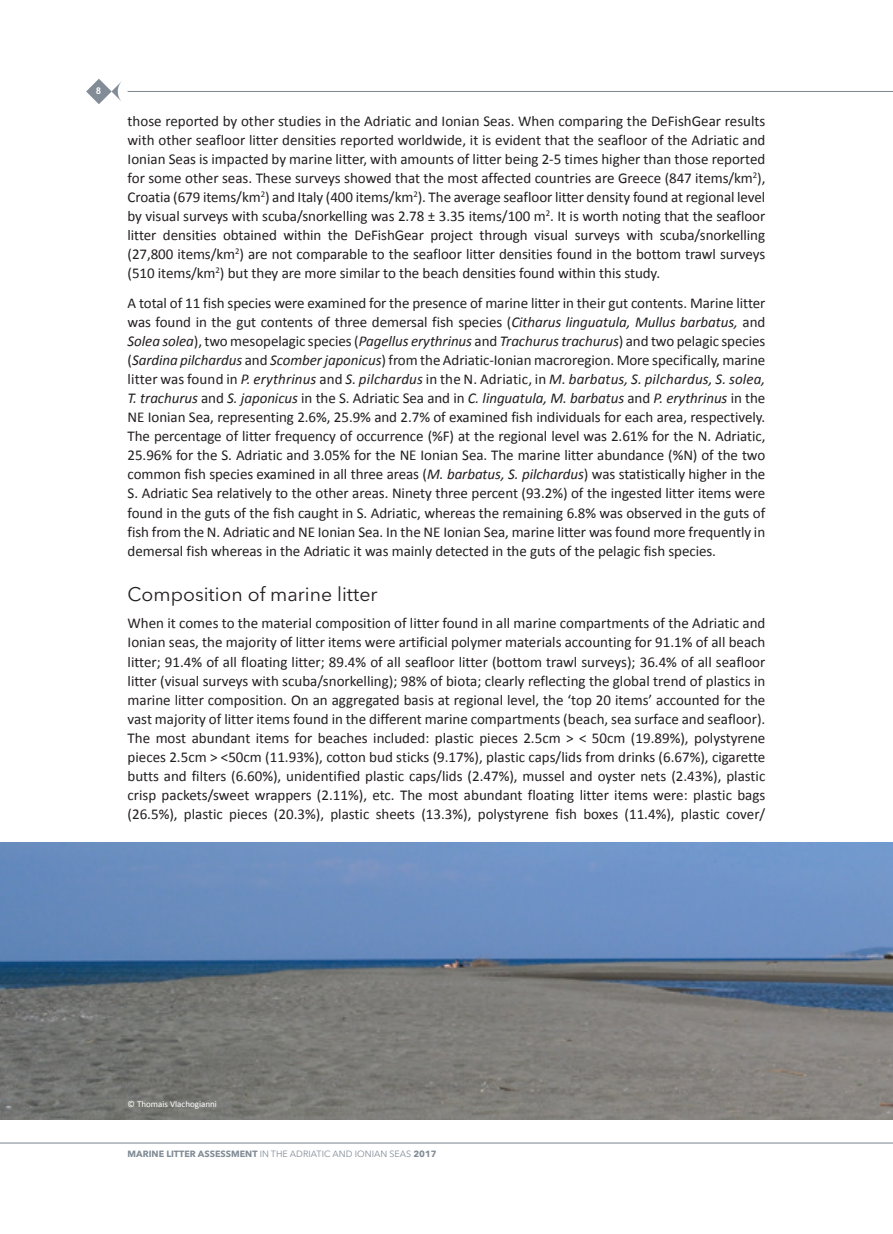
<style>
.page{position:relative;width:893px;height:1234px;background:#fff}
.page>*{position:absolute;margin:0;border:0;box-sizing:border-box;transform-origin:0 0}
.text{font:19.5px "Avenir Next LT Pro";color:#231f20}
.text-2{font:15px/19px "Calibri";letter-spacing:-.005em;color:#231f20;text-align:justify}
.t1{font:700 9.3px "Trebuchet MS";color:#fff}
.t2{font:700 9px "Avenir Next LT Pro";color:#818c96}
.photo_credit{font:9px "Calibri";color:#fff}
.s1{font-style:italic}
.s2{font-weight:400}
</style>
<div class="page">
<svg style="left:86px;top:79px;width:36px;height:25px"></svg>
<hr style="left:128px;top:91px;width:765px;height:1px;background:#818c96">
<hr style="left:0;top:1142px;width:893px;height:1px;background:#818c96">
<img style="left:0;top:842px;width:893px;height:276px">
<p class="t1" style="left:96px;top:85px;width:7px">8</p>
<p class="text-2" style="left:128px;top:111px;width:639px">those reported by other studies in the Adriatic and Ionian Seas. When comparing the DeFishGear results with other seafloor litter densities reported worldwide, it is evident that the seafloor of the Adriatic and Ionian Seas is impacted by marine litter, with amounts of litter being 2-5 times higher than those reported for some other seas. These surveys showed that the most affected countries are Greece (847 items/km<sup>2</sup>), Croatia (679 items/km<sup>2</sup>) and Italy (400 items/km<sup>2</sup>). The average seafloor litter density found at regional level by visual surveys with scuba/snorkelling was 2.78 ± 3.35 items/100 m<sup>2</sup>. It is worth noting that the seafloor litter densities obtained within the DeFishGear project through visual surveys with scuba/snorkelling (27,800 items/km<sup>2</sup>) are not comparable to the seafloor litter densities found in the bottom trawl surveys (510 items/km<sup>2</sup>) but they are more similar to the beach densities found within this study.</p>
<p class="text-2" style="left:128px;top:293px;width:639px">A total of 11 fish species were examined for the presence of marine litter in their gut contents. Marine litter was found in the gut contents of three demersal fish species (<span class="s1">Citharus linguatula, Mullus barbatus,</span> and <span class="s1">Solea solea</span>), two mesopelagic species (<span class="s1">Pagellus erythrinus</span> and <span class="s1">Trachurus trachurus</span>) and two pelagic species (<span class="s1">Sardina pilchardus</span> and <span class="s1">Scomber japonicus</span>) from the Adriatic-Ionian macroregion. More specifically, marine litter was found in <span class="s1">P. erythrinus</span> and <span class="s1">S. pilchardus</span> in the N. Adriatic, in <span class="s1">M. barbatus, S. pilchardus, S. solea, T. trachurus</span> and <span class="s1">S. japonicus</span> in the S. Adriatic Sea and in <span class="s1">C. linguatula, M. barbatus</span> and <span class="s1">P. erythrinus</span> in the NE Ionian Sea, representing 2.6%, 25.9% and 2.7% of examined fish individuals for each area, respectively.<br>The percentage of litter frequency of occurrence (%F) at the regional level was 2.61% for the N. Adriatic, 25.96% for the S. Adriatic and 3.05% for the NE Ionian Sea. The marine litter abundance (%N) of the two common fish species examined in all three areas (<span class="s1">M. barbatus, S. pilchardus</span>) was statistically higher in the S. Adriatic Sea relatively to the other areas. Ninety three percent (93.2%) of the ingested litter items were found in the guts of the fish caught in S. Adriatic, whereas the remaining 6.8% was observed in the guts of fish from the N. Adriatic and NE Ionian Sea. In the NE Ionian Sea, marine litter was found more frequently in demersal fish whereas in the Adriatic it was mainly detected in the guts of the pelagic fish species.</p>
<p class="text" style="left:128px;top:582px;width:251px">Composition of marine litter</p>
<p class="text-2" style="left:128px;top:614px;width:639px">When it comes to the material composition of litter found in all marine compartments of the Adriatic and Ionian seas, the majority of litter items were artificial polymer materials accounting for 91.1% of all beach litter; 91.4% of all floating litter; 89.4% of all seafloor litter (bottom trawl surveys); 36.4% of all seafloor litter (visual surveys with scuba/snorkelling); 98% of biota; clearly reflecting the global trend of plastics in marine litter composition. On an aggregated basis at regional level, the ‘top 20 items’ accounted for the vast majority of litter items found in the different marine compartments (beach, sea surface and seafloor).<br>The most abundant items for beaches included: plastic pieces 2.5cm &gt; &lt; 50cm (19.89%), polystyrene pieces 2.5cm &gt; &lt;50cm (11.93%), cotton bud sticks (9.17%), plastic caps/lids from drinks (6.67%), cigarette butts and filters (6.60%), unidentified plastic caps/lids (2.47%), mussel and oyster nets (2.43%), plastic crisp packets/sweet wrappers (2.11%), etc. The most abundant floating litter items were: plastic bags (26.5%), plastic pieces (20.3%), plastic sheets (13.3%), polystyrene fish boxes (11.4%), plastic cover/</p>
<p class="photo_credit" style="left:128px;top:1098px;width:91px">© Thomais Vlachogianni</p>
<p class="t2" style="left:128px;top:1148px;width:311px">MARINE LITTER ASSESSMENT <span class="s2">IN THE ADRIATIC AND IONIAN SEAS</span> 2017</p>
</div>
